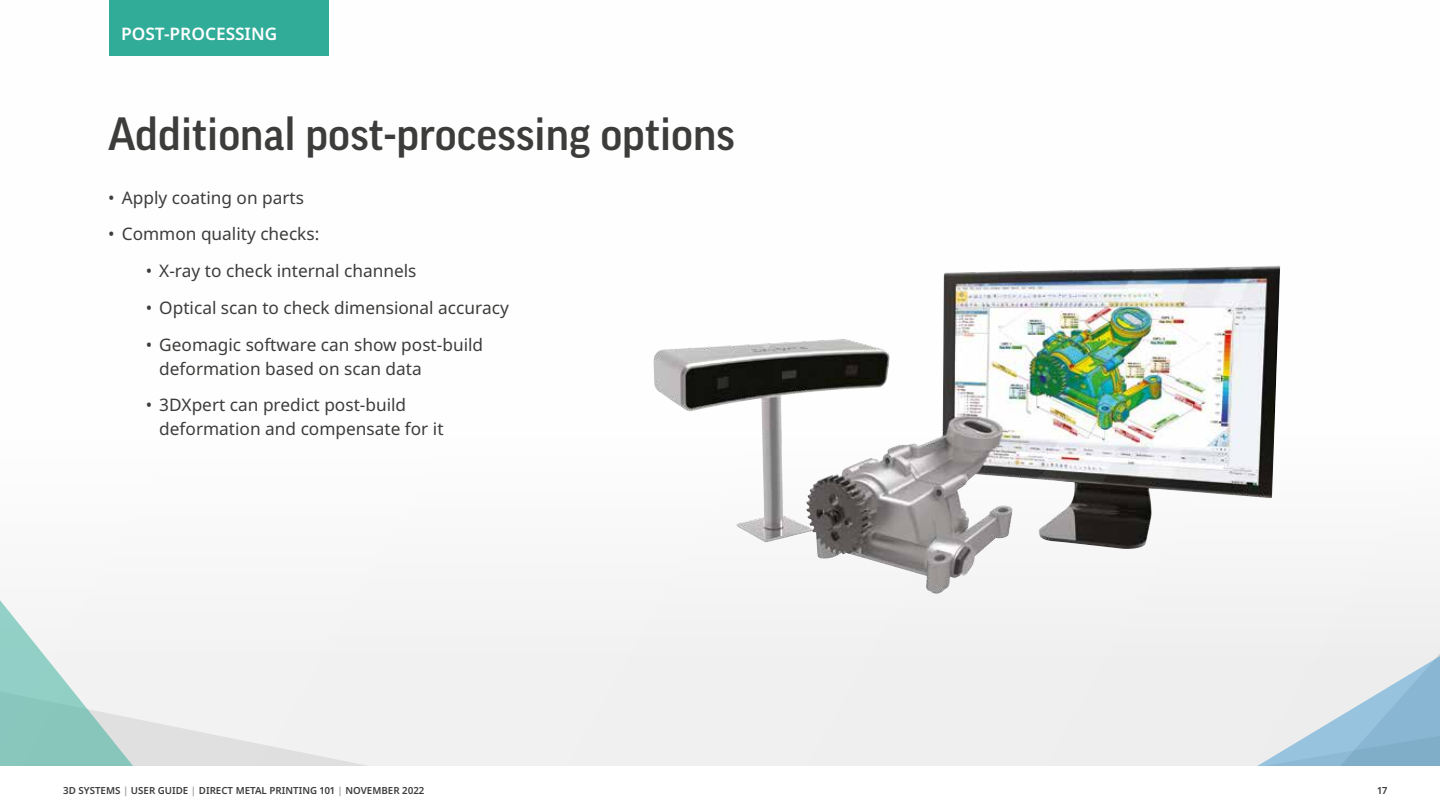
<style>
.page{position:relative;width:1440px;height:810px;background:#fff}
.page>*{position:absolute;margin:0;border:0;box-sizing:border-box;transform-origin:0 0}
.t1{font:500 45px "Good Pro";color:#3c3c3b}
.t2{font:17.25px/24px "Noto Sans";color:#3c3c3b}
.t3{font:600 17.25px "Noto Sans";color:#fff}
.t4{font:600 9.75px "Noto Sans";color:#3c3c3b}
.s1{color:#9d9d9c}
</style>
<div class="page">
<div style="left:0;top:0;width:1440px;height:766px;background:linear-gradient(to right,#fcfcfc,#fcfcfc)"></div>
<svg style="left:0;top:469px;width:427px;height:297px"></svg>
<svg style="left:1018px;top:469px;width:422px;height:297px"></svg>
<svg style="left:1181px;top:519px;width:259px;height:247px;fill:#eee"></svg>
<div style="left:109px;top:0;width:219px;height:55px;background:#31ac99"></div>
<img style="left:653px;top:266px;width:626px;height:331px">
<p class="t3" style="left:121px;top:21px;width:158px">POST-PROCESSING</p>
<h1 class="t1" style="left:108px;top:108px;width:628px">Additional post-processing options</h1>
<p class="t2" style="left:108px;top:185px;width:197px">• Apply coating on parts</p>
<p class="t2" style="left:108px;top:222px;width:213px">• Common quality checks:</p>
<p class="t2" style="left:146px;top:258px;width:272px">• X-ray to check internal channels</p>
<p class="t2" style="left:146px;top:295px;width:364px">• Optical scan to check dimensional accuracy</p>
<p class="t2" style="left:159px;top:332px;width:325px;text-indent:-14px">• Geomagic software can show post-build deformation based on scan data</p>
<p class="t2" style="left:159px;top:393px;width:286px;text-indent:-14px">• 3DXpert can predict post-build deformation and compensate for it</p>
<p class="t4" style="left:63px;top:783px;width:363px">3D SYSTEMS <span class="s1">|</span> USER GUIDE <span class="s1">|</span> DIRECT METAL PRINTING 101 <span class="s1">|</span> NOVEMBER 2022</p>
<p class="t4" style="left:1377px;top:783px;width:11px">17</p>
</div>
